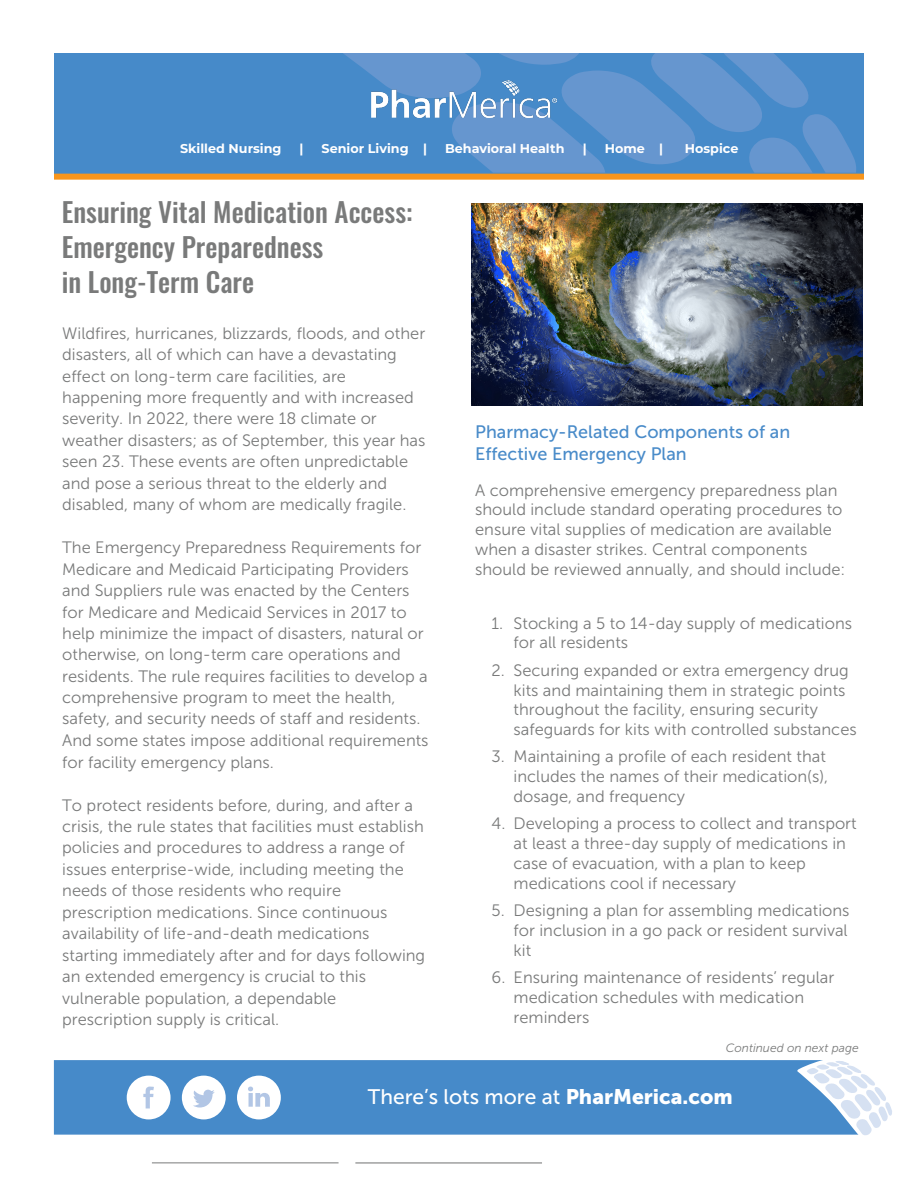
<style>
.page{position:relative;width:918px;height:1188px;background:#fff}
.page>*{position:absolute;margin:0;border:0;box-sizing:border-box;transform-origin:0 0}
.t1{font:500 27px/35.1px "Oswald";color:#797a7a}
.t2{font:21px "Museo Sans 500";color:#fff}
.t3{font:18px/21.6px "Museo Sans 500";color:#498bc9}
.t4{font:16.5px/21.5px "Museo Sans 300";color:#797a7a}
.t5{font:700 12.75px "Montserrat";color:#fff}
.t6{font:italic 12px "Museo Sans 300";color:#797a7a}
.s1{font-family:"Museo Sans 900"}
</style>
<div class="page">
<div style="left:54px;top:0;width:810px;height:174px;background:#468ac9"></div>
<svg style="left:343px;top:53px;width:513px;height:120px"></svg>
<img style="left:371px;top:80px;width:185px;height:38px">
<div style="left:54px;top:174px;width:810px;height:6px;background:#f7951d"></div>
<hr style="left:355px;top:1163px;width:187px;height:1px;background:#797a7a">
<hr style="left:152px;top:1163px;width:187px;height:1px;background:#797a7a">
<div style="left:0;top:0;width:918px;height:53px;background:#fff"></div>
<div style="left:54px;top:1060px;width:743px;height:75px;background:#468ac9"></div>
<svg style="left:797px;top:1060px;width:95px;height:75px"></svg>
<svg style="left:182px;top:1076px;width:44px;height:43px"></svg>
<svg style="left:127px;top:1076px;width:44px;height:43px"></svg>
<svg style="left:237px;top:1076px;width:44px;height:43px"></svg>
<img style="left:471px;top:203px;width:392px;height:202px">
<p class="t5" style="left:180px;top:140px;width:103px">Skilled Nursing</p>
<p class="t5" style="left:300px;top:140px;width:5px">|</p>
<p class="t5" style="left:322px;top:140px;width:107px">Senior Living |</p>
<p class="t5" style="left:445px;top:140px;width:121px">Behavioral Health</p>
<p class="t5" style="left:583px;top:140px;width:5px">|</p>
<p class="t5" style="left:605px;top:140px;width:60px">Home |</p>
<p class="t5" style="left:685px;top:140px;width:55px">Hospice</p>
<h1 class="t1" style="left:62px;top:196px;width:352px">Ensuring Vital Medication Access:<br>Emergency Preparedness<br>in Long-Term Care</h1>
<p class="t4" style="left:62px;top:322px;width:365px">Wildfires, hurricanes, blizzards, floods, and other disasters, all of which can have a devastating effect on long-term care facilities, are happening more frequently and with increased severity. In 2022, there were 18 climate or weather disasters; as of September, this year has seen 23. These events are often unpredictable and pose a serious threat to the elderly and disabled, many of whom are medically fragile.</p>
<p class="t4" style="left:62px;top:537px;width:368px">The Emergency Preparedness Requirements for Medicare and Medicaid Participating Providers and Suppliers rule was enacted by the Centers for Medicare and Medicaid Services in 2017 to help minimize the impact of disasters, natural or otherwise, on long-term care operations and residents. The rule requires facilities to develop a comprehensive program to meet the health, safety, and security needs of staff and residents.<br>And some states impose additional requirements for facility emergency plans.</p>
<p class="t4" style="left:62px;top:794px;width:365px">To protect residents before, during, and after a crisis, the rule states that facilities must establish policies and procedures to address a range of issues enterprise-wide, including meeting the needs of those residents who require prescription medications. Since continuous availability of life-and-death medications starting immediately after and for days following an extended emergency is crucial to this vulnerable population, a dependable prescription supply is critical.</p>
<p class="t3" style="left:475px;top:421px;width:316px">Pharmacy-Related Components of an<br>Effective Emergency Plan</p>
<p class="t4" style="left:475px;top:480px;width:372px;line-height:19.8px">A comprehensive emergency preparedness plan should include standard operating procedures to ensure vital supplies of medication are available when a disaster strikes. Central components should be reviewed annually, and should include:</p>
<p class="t4" style="left:514px;top:613px;width:340px;line-height:19.8px;text-indent:-22px">1. Stocking a 5 to 14-day supply of medications for all residents</p>
<p class="t4" style="left:514px;top:660px;width:345px;line-height:19.8px;text-indent:-22px">2. Securing expanded or extra emergency drug kits and maintaining them in strategic points throughout the facility, ensuring security safeguards for kits with controlled substances</p>
<p class="t4" style="left:514px;top:747px;width:316px;line-height:19.8px;text-indent:-22px">3. Maintaining a profile of each resident that includes the names of their medication(s), dosage, and frequency</p>
<p class="t4" style="left:514px;top:814px;width:345px;line-height:19.8px;text-indent:-22px">4. Developing a process to collect and transport at least a three-day supply of medications in case of evacuation, with a plan to keep medications cool if necessary</p>
<p class="t4" style="left:514px;top:901px;width:338px;line-height:19.8px;text-align:justify;text-indent:-22px">5. Designing a plan for assembling medications for inclusion in a go pack or resident survival kit</p>
<p class="t4" style="left:514px;top:967px;width:322px;line-height:19.8px;text-indent:-22px">6. Ensuring maintenance of residents’ regular medication schedules with medication reminders</p>
<p class="t6" style="left:726px;top:1041px;width:134px">Continued on next page</p>
<p class="t2" style="left:368px;top:1085px;width:366px">There’s lots more at <span class="s1">PharMerica.com</span></p>
</div>
